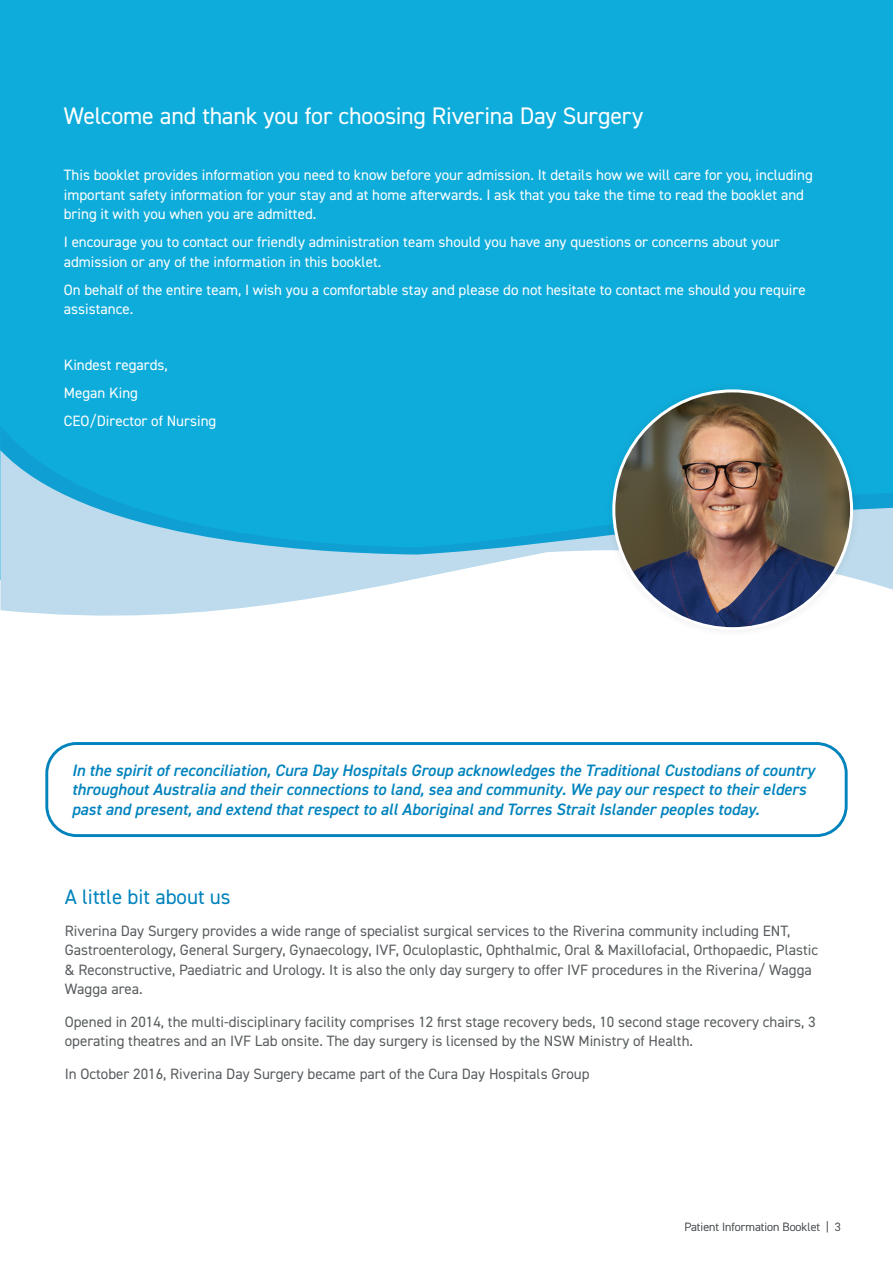
<style>
.page{position:relative;width:893px;height:1263px;background:#fff}
.page>*{position:absolute;margin:0;border:0;box-sizing:border-box;transform-origin:0 0}
.Headline1{font:24px "DIN2014";letter-spacing:-.01em;color:#fff}
.Headline2{font:21px "DIN2014";color:#0083bd}
.Body_Copy{font:italic 600 16.5px/19.5px "DIN2014";color:#0083bd}
.Headline2-2{font:15px/19.5px "DIN2014";color:#595d5f}
.Body_Copy-2{font:15px/19.5px "DIN2014";color:#fff}
.t1{font:300 12px "DIN2014";color:#595d5f}
</style>
<div class="page">
<div style="left:0;top:0;width:893px;height:425px;background:#0eacdb"></div>
<svg style="left:0;top:425px;width:893px;height:191px;background:#63c4e4"></svg>
<div style="left:603px;top:380px;width:259px;height:259px;background:#231f20;opacity:.1"></div>
<img style="left:614px;top:391px;width:237px;height:238px;border-radius:119px">
<div style="left:45px;top:742px;width:803px;height:95px;border:3px solid #0083bd;border-radius:30px"></div>
<p class="Headline1" style="left:64px;top:101px;width:581px">Welcome and thank you for choosing Riverina Day Surgery</p>
<p class="Body_Copy-2" style="left:64px;top:165px;width:751px">This booklet provides information you need to know before your admission. It details how we will care for you, including important safety information for your stay and at home afterwards. I ask that you take the time to read the booklet and bring it with you when you are admitted.</p>
<p class="Body_Copy-2" style="left:64px;top:232px;width:717px">I encourage you to contact our friendly administration team should you have any questions or concerns about your admission or any of the information in this booklet.</p>
<p class="Body_Copy-2" style="left:64px;top:280px;width:743px">On behalf of the entire team, I wish you a comfortable stay and please do not hesitate to contact me should you require assistance.</p>
<p class="Body_Copy-2" style="left:64px;top:355px;width:106px">Kindest regards,</p>
<p class="Body_Copy-2" style="left:64px;top:383px;width:76px">Megan King</p>
<p class="Body_Copy-2" style="left:64px;top:411px;width:154px">CEO/Director of Nursing</p>
<p class="Body_Copy" style="left:72px;top:760px;width:744px">In the spirit of reconciliation, Cura Day Hospitals Group acknowledges the Traditional Custodians of country throughout Australia and their connections to land, sea and community. We pay our respect to their elders past and present, and extend that respect to all Aboriginal and Torres Strait Islander peoples today.</p>
<p class="Headline2" style="left:65px;top:883px;width:167px">A little bit about us</p>
<p class="Headline2-2" style="left:65px;top:921px;width:755px">Riverina Day Surgery provides a wide range of specialist surgical services to the Riverina community including ENT, Gastroenterology, General Surgery, Gynaecology, IVF, Oculoplastic, Ophthalmic, Oral &amp; Maxillofacial, Orthopaedic, Plastic &amp; Reconstructive, Paediatric and Urology. It is also the only day surgery to offer IVF procedures in the Riverina/ Wagga Wagga area.</p>
<p class="Headline2-2" style="left:65px;top:1011px;width:752px">Opened in 2014, the multi-disciplinary facility comprises 12 first stage recovery beds, 10 second stage recovery chairs, 3 operating theatres and an IVF Lab onsite. The day surgery is licensed by the NSW Ministry of Health.</p>
<p class="Headline2-2" style="left:65px;top:1063px;width:526px">In October 2016, Riverina Day Surgery became part of the Cura Day Hospitals Group</p>
<p class="t1" style="left:684px;top:1220px;width:158px">Patient Information Booklet | 3</p>
</div>
